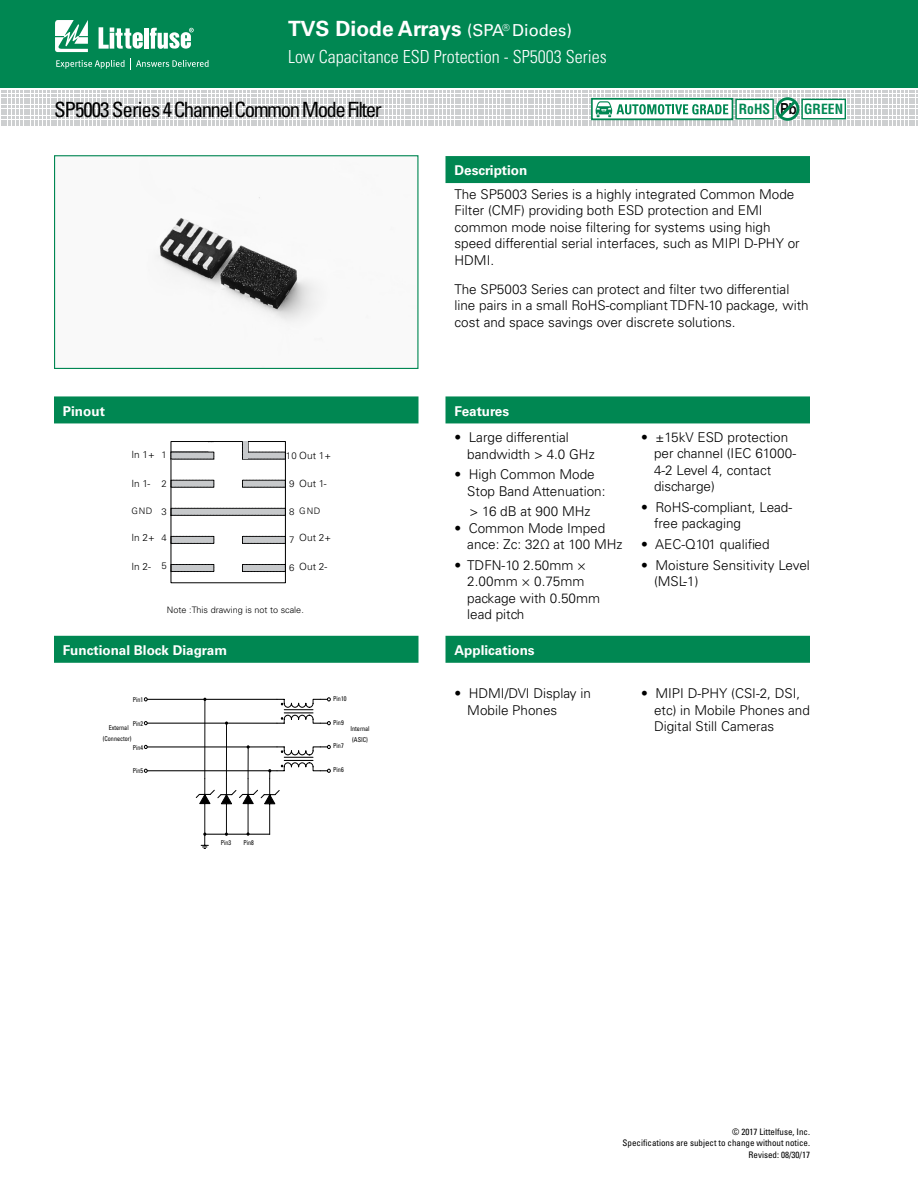
<style>
.page{position:relative;width:918px;height:1188px;background:#fff}
.page>*{position:absolute;margin:0;border:0;box-sizing:border-box;transform-origin:0 0}
.t1{font:condensed 21px "Univers LT Std";letter-spacing:-.075em;color:#000}
.t2{font:700 21px "Univers LT Std";color:#fff}
.t3{font:300 condensed 18px "Univers LT Std";color:#fff}
.t4{font:700 condensed 13.65px "Helvetica LT Std";color:#008752}
.t5{font:300 13.5px/16.5px "Univers LT Std";color:#000}
.t6{font:700 13.5px "Univers LT Std";color:#fff}
.t7{font:300 9.9px "Univers LT Std";color:#000}
.t8{font:300 9.45px "Univers LT Std";color:#000}
.t9{font:condensed 9px/10.8px "Univers LT Std";color:#000;text-align:right}
.t10{font:300 8.85px "Univers LT Std";color:#000}
.t11{font:condensed 6.75px/10.8px "Univers LT Std";color:#000;text-align:center;scale:.91 1}
.t12{font:condensed 6.75px/10.6px "Univers LT Std";color:#000;scale:.92 1}
.s1{font-weight:400;font-size:16.5px}
.s2{font-family:"Univers LT Std";font-stretch:expanded;font-size:15.15px;color:#000}
.s3{font-size:9.45px}
</style>
<div class="page">
<div style="left:0;top:0;width:918px;height:88px;background:#008752"></div>
<svg style="left:55px;top:20px;width:33px;height:32px"></svg>
<hr style="left:144px;top:28px;width:4px;height:21px;background:#fff">
<svg style="left:150px;top:28px;width:44px;height:21px"></svg>
<svg style="left:99px;top:27px;width:44px;height:22px"></svg>
<svg style="left:56px;top:58px;width:153px;height:11px"></svg>
<div style="left:446px;top:156px;width:364px;height:27px;background:#008752"></div>
<div style="left:446px;top:636px;width:364px;height:27px;background:#008752"></div>
<div style="left:446px;top:396px;width:364px;height:27px;background:#008752"></div>
<div style="left:54px;top:396px;width:364px;height:27px;background:#008752"></div>
<div style="left:242px;top:452px;width:43px;height:7px;background:#c7c9cb"></div>
<div style="left:242px;top:480px;width:43px;height:7px;background:#c7c9cb"></div>
<div style="left:171px;top:508px;width:114px;height:7px;background:#c7c9cb"></div>
<div style="left:171px;top:508px;width:115px;height:7px;border:1px dashed #000"></div>
<div style="left:242px;top:536px;width:43px;height:7px;background:#c7c9cb"></div>
<div style="left:242px;top:536px;width:44px;height:8px;border:1px dashed #000"></div>
<div style="left:242px;top:564px;width:43px;height:8px;background:#c7c9cb"></div>
<div style="left:242px;top:564px;width:44px;height:8px;border:1px dashed #000"></div>
<div style="left:171px;top:441px;width:115px;height:142px;border:1px solid #000"></div>
<svg style="left:171px;top:441px;width:77px;height:131px"></svg>
<img style="left:155px;top:197px;width:167px;height:142px">
<div style="left:54px;top:155px;width:364px;height:214px;border:1px solid #008752"></div>
<div style="left:54px;top:636px;width:364px;height:27px;background:#008752"></div>
<hr style="left:147px;top:771px;width:123px;height:1px;background:#000">
<hr style="left:147px;top:747px;width:101px;height:1px;background:#000">
<hr style="left:147px;top:723px;width:80px;height:1px;background:#000">
<hr style="left:147px;top:699px;width:58px;height:1px;background:#000">
<svg style="left:144px;top:721px;width:3px;height:4px"></svg>
<svg style="left:144px;top:745px;width:3px;height:4px"></svg>
<svg style="left:196px;top:698px;width:135px;height:151px"></svg>
<svg style="left:1px;top:91px;width:917px;height:35px"></svg>
<h1 class="t2" style="left:288px;top:16px;width:285px">TVS Diode Arrays <span class="s1">(SPA</span><sup>®</sup> <span class="s1">Diodes)</span></h1>
<h2 class="t3" style="left:288px;top:45px;width:320px">Low Capacitance ESD Protection - SP5003 Series</h2>
<h1 class="t1" style="left:54px;top:96px;width:329px">SP5003 Series 4 Channel Common Mode Filter</h1>
<p class="t4" style="left:739px;top:100px;width:106px">RoHS <span class="s2">Pb</span> GREEN</p>
<p class="t6" style="left:454px;top:163px;width:74px">Description</p>
<p class="t6" style="left:63px;top:403px;width:43px">Pinout</p>
<p class="t7" style="left:131px;top:449px;width:25px">In 1+</p>
<p class="t7" style="left:131px;top:478px;width:20px">In 1-</p>
<p class="t7" style="left:286px;top:449px;width:47px"><sub>1</sub><span class="s3">0</span> Out 1+</p>
<p class="t8" style="left:289px;top:478px;width:7px">9</p>
<p class="t8" style="left:289px;top:506px;width:7px">8</p>
<p class="t8" style="left:289px;top:534px;width:7px">7</p>
<p class="t8" style="left:289px;top:562px;width:7px">6</p>
<p class="t8" style="left:162px;top:449px;width:7px">1</p>
<p class="t8" style="left:162px;top:478px;width:7px">2</p>
<p class="t8" style="left:162px;top:506px;width:7px">3</p>
<p class="t8" style="left:162px;top:532px;width:7px">4</p>
<p class="t8" style="left:162px;top:560px;width:7px">5</p>
<p class="t7" style="left:299px;top:478px;width:29px">Out 1-</p>
<p class="t10" style="left:131px;top:506px;width:22px">GND</p>
<p class="t10" style="left:299px;top:506px;width:22px">GND</p>
<p class="t7" style="left:131px;top:531px;width:25px">In 2+</p>
<p class="t7" style="left:131px;top:560px;width:21px">In 2-</p>
<p class="t7" style="left:299px;top:531px;width:33px">Out 2+</p>
<p class="t7" style="left:299px;top:560px;width:30px">Out 2-</p>
<p class="t10" style="left:167px;top:605px;width:138px">Note :This drawing is not to scale.</p>
<p class="t6" style="left:63px;top:642px;width:166px">Functional Block Diagram</p>
<p class="t11" style="left:133px;top:694px;width:13px">Pin1</p>
<p class="t11" style="left:133px;top:718px;width:13px">Pin2</p>
<p class="t11" style="left:133px;top:742px;width:13px">Pin4</p>
<p class="t11" style="left:133px;top:766px;width:13px">Pin5</p>
<p class="t12" style="left:333px;top:693px;width:16px">Pin10</p>
<p class="t12" style="left:333px;top:717px;width:13px">Pin9</p>
<p class="t12" style="left:333px;top:740px;width:13px">Pin7</p>
<p class="t12" style="left:333px;top:764px;width:13px">Pin6</p>
<p class="t11" style="left:103px;top:722px;width:33px">External (Connector)</p>
<p class="t12" style="left:350px;top:723px;width:22px">Internal (ASIC)</p>
<p class="t11" style="left:221px;top:837px;width:13px">Pin3</p>
<p class="t11" style="left:243px;top:837px;width:13px">Pin8</p>
<p class="t5" style="left:454px;top:186px;width:347px">The SP5003 Series is a highly integrated Common Mode Filter (CMF) providing both ESD protection and EMI common mode noise filtering for systems using high speed differential serial interfaces, such as MIPI D-PHY or HDMI.</p>
<p class="t5" style="left:454px;top:281px;width:356px">The SP5003 Series can protect and filter two differential line pairs in a small RoHS-compliant TDFN-10 package, with cost and space savings over discrete solutions.</p>
<p class="t6" style="left:454px;top:403px;width:56px">Features</p>
<p class="t5" style="left:467px;top:429px;width:129px;text-indent:-13px">• Large differential bandwidth &gt; 4.0 GHz</p>
<p class="t5" style="left:467px;top:466px;width:140px;text-indent:-13px">• High Common Mode<br>Stop Band Attenuation:</p>
<p class="t5" style="left:470px;top:503px;width:123px">&gt; 16 dB at 900 MHz</p>
<p class="t5" style="left:467px;top:520px;width:157px;text-indent:-13px">• Common Mode Imped ance: Zc: 32Ω at 100 MHz</p>
<p class="t5" style="left:467px;top:557px;width:134px;text-indent:-13px">• TDFN-10 2.50mm ×<br>2.00mm × 0.75mm package with 0.50mm lead pitch</p>
<p class="t6" style="left:454px;top:642px;width:82px">Applications</p>
<p class="t5" style="left:654px;top:429px;width:144px;text-indent:-13px">• ±15kV ESD protection per channel (IEC 61000-<br>4-2 Level 4, contact discharge)</p>
<p class="t5" style="left:654px;top:499px;width:140px;text-indent:-13px">• RoHS-compliant, Lead&shy;free packaging</p>
<p class="t5" style="left:641px;top:536px;width:130px">• AEC-Q101 qualified</p>
<p class="t5" style="left:654px;top:557px;width:157px;text-indent:-13px">• Moisture Sensitivity Level (MSL-1)</p>
<p class="t5" style="left:467px;top:685px;width:125px;text-indent:-13px">• HDMI/DVI Display in<br>Mobile Phones</p>
<p class="t5" style="left:654px;top:685px;width:158px;text-indent:-13px">• MIPI D-PHY (CSI-2, DSI, etc) in Mobile Phones and<br>Digital Still Cameras</p>
<p class="t9" style="left:623px;top:1126px;width:189px">© 2017 Littelfuse, Inc.<br>Specifications are subject to change without notice.</p>
<p class="t9" style="left:749px;top:1149px;width:63px">Revised: 08/30/17</p>
</div>
